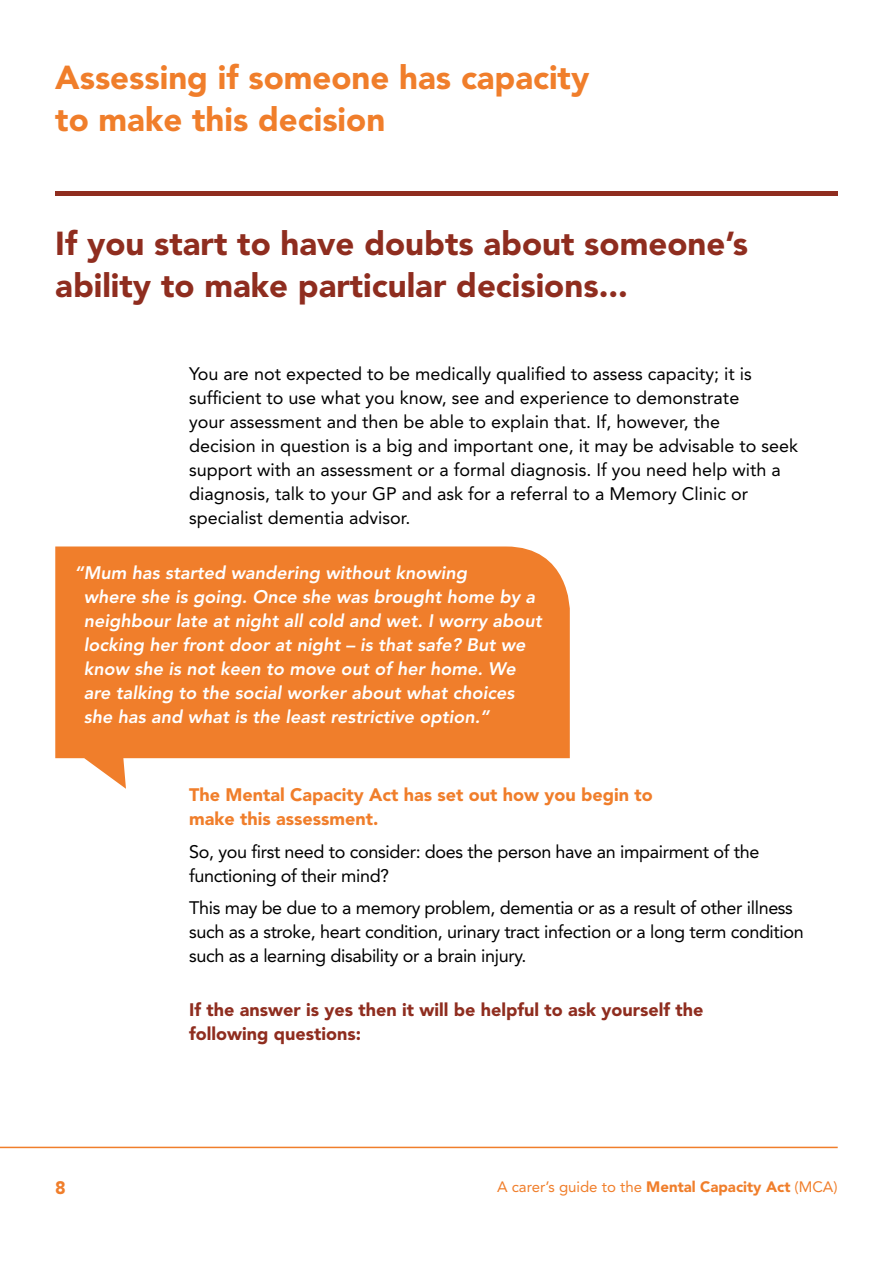
<style>
.page{position:relative;width:893px;height:1263px;background:#fff}
.page>*{position:absolute;margin:0;border:0;box-sizing:border-box;transform-origin:0 0}
.t1{font:900 33px/42px "Avenir";color:#8f2d1f}
.t2{font:900 33px/42px "Avenir";color:#f07e2b}
.t3{font:18px/24px "Avenir";color:#000}
.t4{font:italic 800 18px/24px "Avenir";color:#fff}
.t5{font:18px/24px "Avenir";letter-spacing:-.02em;color:#000}
.t6{font:900 18px/24px "Avenir";color:#8f2d1f}
.t7{font:900 18px/24px "Avenir";color:#f07e2b}
.t8{font:15px "Avenir";color:#f07e2b}
.s1{font-weight:900}
</style>
<div class="page">
<svg style="left:55px;top:546px;width:515px;height:243px;background:#f18e46"></svg>
<div style="left:55px;top:191px;width:783px;height:5px;background:#8f2d1f"></div>
<hr style="left:0;top:1147px;width:838px;height:1px;background:#f07e2b">
<h1 class="t2" style="left:55px;top:56px;width:536px">Assessing if someone has capacity to make this decision</h1>
<h1 class="t1" style="left:55px;top:222px;width:694px">If you start to have doubts about someone’s ability to make particular decisions...</h1>
<p class="t3" style="left:189px;top:362px;width:610px">You are not expected to be medically qualified to assess capacity; it is sufficient to use what you know, see and experience to demonstrate<br>your assessment and then be able to explain that. If, however, the<br>decision in question is a big and important one, it may be advisable to seek support with an assessment or a formal diagnosis. If you need help with a diagnosis, talk to your GP and ask for a referral to a Memory Clinic or specialist dementia advisor.</p>
<p class="t4" style="left:84px;top:560px;width:459px;text-indent:-9px">“Mum has started wandering without knowing<br>where she is going. Once she was brought home by a neighbour late at night all cold and wet. I worry about locking her front door at night – is that safe? But we know she is not keen to move out of her home. We are talking to the social worker about what choices she has and what is the least restrictive option.”</p>
<p class="t7" style="left:189px;top:783px;width:465px">The Mental Capacity Act has set out how you begin to make this assessment.</p>
<p class="t5" style="left:189px;top:840px;width:572px">So, you first need to consider: does the person have an impairment of the functioning of their mind?</p>
<p class="t5" style="left:189px;top:896px;width:616px">This may be due to a memory problem, dementia or as a result of other illness such as a stroke, heart condition, urinary tract infection or a long term condition such as a learning disability or a brain injury.</p>
<p class="t6" style="left:189px;top:998px;width:516px">If the answer is yes then it will be helpful to ask yourself the following questions:</p>
<p class="t7" style="left:55px;top:1176px;width:12px">8</p>
<p class="t8" style="left:497px;top:1178px;width:342px">A carer’s guide to the <span class="s1">Mental Capacity Act</span> (MCA)</p>
</div>
